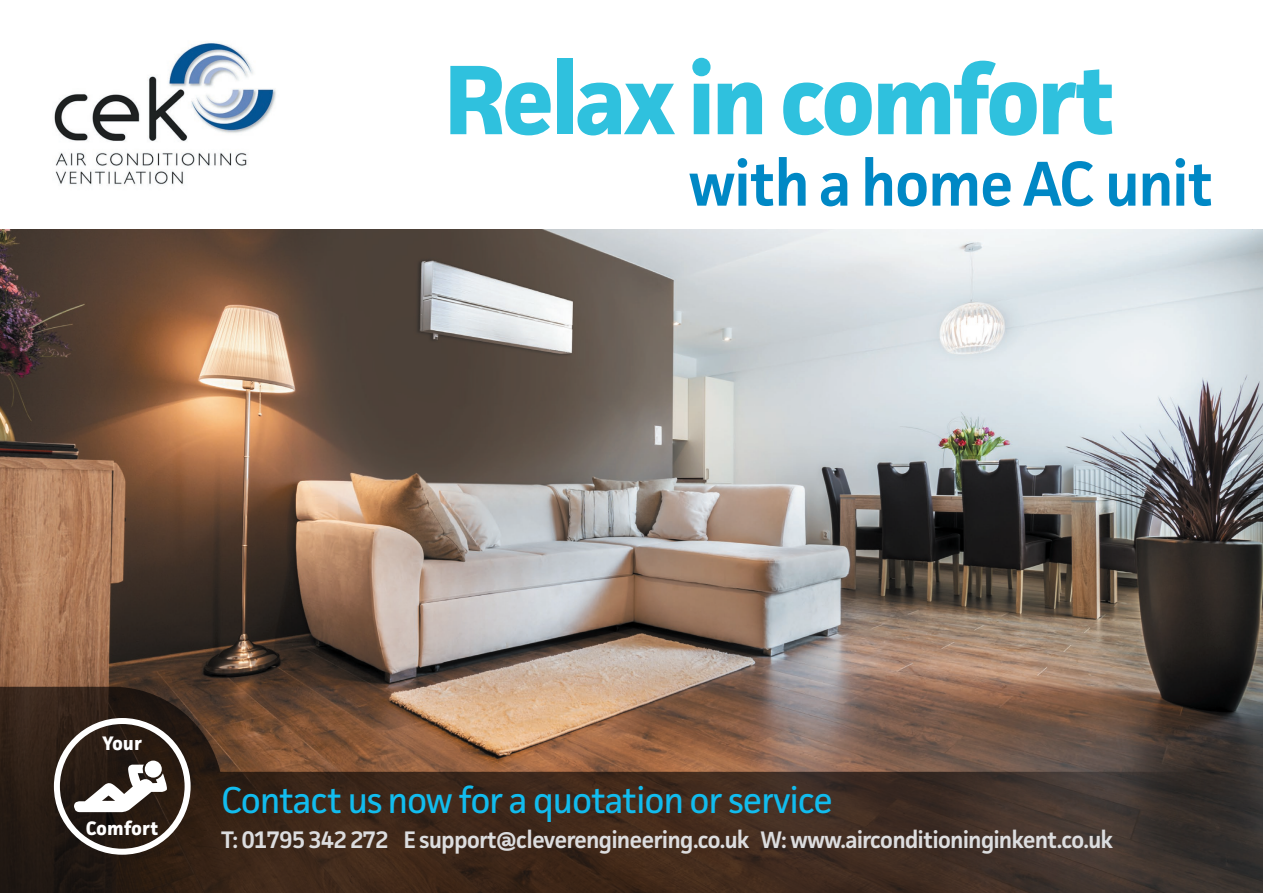
<style>
.page{position:relative;width:1263px;height:893px;background:#fff}
.page>*{position:absolute;margin:0;border:0;box-sizing:border-box;transform-origin:0 0}
.t1{font:700 99px "Facit";letter-spacing:-.04em;color:#2fc1de}
.t2{font:600 63.6px "Facit";letter-spacing:-.03em;color:#0088c5}
.t3{font:37.5px "Facit";letter-spacing:-.04em;color:#12bcee}
.t4{font:600 24px "Facit";letter-spacing:-.04em;color:#dcdddf}
.t5{font:700 19.65px "Facit";color:#fff}
</style>
<div class="page">
<img style="left:0;top:230px;width:1263px;height:457px">
<svg style="left:0;top:687px;width:1263px;height:206px;background:#543e30"></svg>
<div style="left:54px;top:718px;width:137px;height:137px;border:6px solid #fff;border-radius:50%"></div>
<svg style="left:74px;top:765px;width:94px;height:47px"></svg>
<div style="left:145px;top:761px;width:17px;height:17px;background:#fff;border-radius:50%"></div>
<img style="left:54px;top:42px;width:222px;height:143px">
<h1 class="t1" style="left:443px;top:38px;width:674px">Relax in comfort</h1>
<h2 class="t2" style="left:688px;top:144px;width:527px">with a home AC unit</h2>
<p class="t5" style="left:102px;top:731px;width:41px">Your</p>
<p class="t5" style="left:86px;top:815px;width:75px">Comfort</p>
<h3 class="t3" style="left:221px;top:777px;width:614px">Contact us now for a quotation or service</h3>
<p class="t4" style="left:221px;top:824px;width:894px">T: 01795 342 272 E support@cleverengineering.co.uk W: www.airconditioninginkent.co.uk</p>
</div>
